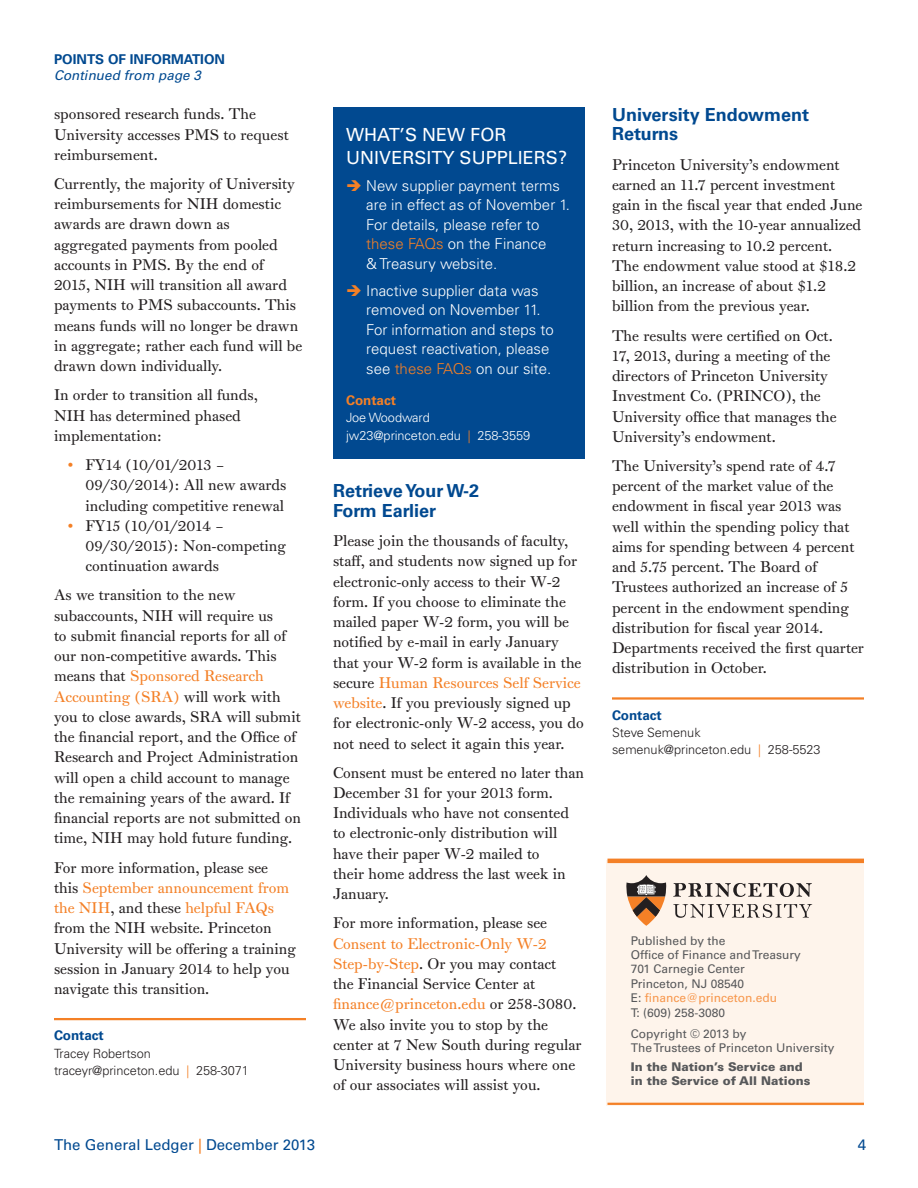
<style>
.page{position:relative;width:918px;height:1188px;background:#fff}
.page>*{position:absolute;margin:0;border:0;box-sizing:border-box;transform-origin:0 0}
.Subhead_Blue{font:700 18px/19.5px "Univers";color:#014990}
.Sidebar_Subhead{font:18px/23.5px "Univers";color:#fff}
.Subhead_Blue-2{font:15px/20.2px "Princeton Monti";color:#231f20}
.Sidebar_Text{font:300 15px/19.5px "Univers";color:#fff}
.t1{font:15px "Univers";color:#014990}
.Jump_Title{font:700 13.5px "Univers";color:#014990}
.Jump_From{font:italic 13.5px "Univers";color:#014990}
.Text{font:700 13.5px "Univers";letter-spacing:-.005em;color:#014990}
.Text-2{font:700 13.5px "Univers";letter-spacing:-.005em;color:#f48026}
.Text-3{font:300 12.75px/17.2px "Univers";letter-spacing:-.005em;color:#231f20}
.Text-4{font:300 12.75px/17.2px "Univers";letter-spacing:-.005em;color:#fff}
.Credits{font:12px "Univers";color:#57585a}
.Credits-2{font:900 12px "Univers";color:#57585a}
.Credits-3{font:12px "Univers";color:#f7974c}
.s1{color:#f48026}
.s2{color:#57585a}
</style>
<div class="page">
<div style="left:333px;top:107px;width:252px;height:352px;background:#014990"></div>
<hr style="left:54px;top:1018px;width:252px;height:2px;background:#f48026">
<div style="left:607px;top:860px;width:257px;height:246px;background:#fef4eb"></div>
<svg style="left:626px;top:875px;width:40px;height:51px"></svg>
<svg style="left:673px;top:883px;width:139px;height:14px"></svg>
<svg style="left:673px;top:904px;width:139px;height:14px"></svg>
<hr style="left:608px;top:859px;width:256px;height:4px;background:#f48026">
<hr style="left:608px;top:1103px;width:256px;height:2px;background:#f48026">
<hr style="left:612px;top:697px;width:252px;height:3px;background:#f48026">
<p class="Jump_Title" style="left:54px;top:51px;width:173px">POINTS OF INFORMATION</p>
<p class="Jump_From" style="left:54px;top:68px;width:152px">Continued from page 3</p>
<p class="Subhead_Blue-2" style="left:54px;top:104px;width:236px">sponsored research funds. The<br>University accesses PMS to request reimbursement.</p>
<p class="Subhead_Blue-2" style="left:54px;top:174px;width:250px">Currently, the majority of University reimbursements for NIH domestic awards are drawn down as aggregated payments from pooled accounts in PMS. By the end of<br>2015, NIH will transition all award payments to PMS subaccounts. This means funds will no longer be drawn in aggregate; rather each fund will be drawn down individually.</p>
<p class="Subhead_Blue-2" style="left:54px;top:385px;width:205px">In order to transition all funds,<br>NIH has determined phased implementation:</p>
<p class="Subhead_Blue-2" style="left:86px;top:455px;width:202px;text-indent:-18px"><span class="s1">•</span> FY14 (10/01/2013 –<br>09/30/2014): All new awards including competitive renewal</p>
<p class="Subhead_Blue-2" style="left:86px;top:515px;width:202px;text-indent:-18px"><span class="s1">•</span> FY15 (10/01/2014 –<br>09/30/2015): Non-competing continuation awards</p>
<p class="Subhead_Blue-2" style="left:54px;top:585px;width:248px">As we transition to the new subaccounts, NIH will require us<br>to submit financial reports for all of our non-competitive awards. This means that <span class="s1">Sponsored Research Accounting (SRA)</span> will work with you to close awards, SRA will submit the financial report, and the Office of Research and Project Administration will open a child account to manage the remaining years of the award. If financial reports are not submitted on time, NIH may hold future funding.</p>
<p class="Subhead_Blue-2" style="left:54px;top:857px;width:244px">For more information, please see this <span class="s1">September announcement from the NIH</span>, and these <span class="s1">helpful FAQs </span>from the NIH website. Princeton<br>University will be offering a training session in January 2014 to help you navigate this transition.</p>
<p class="Text" style="left:54px;top:1028px;width:51px">Contact</p>
<p class="Text-3" style="left:54px;top:1045px;width:196px">Tracey Robertson traceyr@princeton.edu <span class="s1">|</span> 258-3071</p>
<p class="Sidebar_Subhead" style="left:346px;top:123px;width:222px">WHAT’S NEW FOR<br>UNIVERSITY SUPPLIERS?</p>
<p class="Sidebar_Text" style="left:366px;top:176px;width:205px;text-indent:-20px"><span class="s1">➔</span> New supplier payment terms are in effect as of November 1.<br>For details, please refer to <span class="s1">these FAQs</span> on the Finance<br>&amp; Treasury website.</p>
<p class="Sidebar_Text" style="left:366px;top:281px;width:189px;text-indent:-20px"><span class="s1">➔</span> Inactive supplier data was removed on November 11.<br>For information and steps to request reactivation, please see <span class="s1">these FAQs</span> on our site.</p>
<p class="Text-2" style="left:346px;top:392px;width:51px">Contact</p>
<p class="Text-4" style="left:346px;top:409px;width:186px">Joe Woodward jw23@princeton.edu <span class="s1">|</span> 258-3559</p>
<p class="Subhead_Blue" style="left:333px;top:481px;width:148px">Retrieve Your W-2<br>Form Earlier</p>
<p class="Subhead_Blue-2" style="left:333px;top:531px;width:252px">Please join the thousands of faculty, staff, and students now signed up for electronic-only access to their W-2 form. If you choose to eliminate the mailed paper W-2 form, you will be notified by e-mail in early January that your W-2 form is available in the secure <span class="s1">Human Resources Self Service website</span>. If you previously signed up for electronic-only W-2 access, you do not need to select it again this year.</p>
<p class="Subhead_Blue-2" style="left:333px;top:762px;width:253px">Consent must be entered no later than<br>December 31 for your 2013 form.<br>Individuals who have not consented to electronic-only distribution will have their paper W-2 mailed to<br>their home address the last week in<br>January.</p>
<p class="Subhead_Blue-2" style="left:333px;top:913px;width:250px">For more information, please see <span class="s1">Consent to Electronic-Only W-2<br>Step-by-Step</span>. Or you may contact<br>the Financial Service Center at <span class="s1">finance@princeton.edu</span> or 258-3080.<br>We also invite you to stop by the center at 7 New South during regular University business hours where one of our associates will assist you.</p>
<p class="Subhead_Blue" style="left:612px;top:105px;width:199px">University Endowment<br>Returns</p>
<p class="Subhead_Blue-2" style="left:612px;top:154px;width:252px">Princeton University’s endowment earned an 11.7 percent investment gain in the fiscal year that ended June 30, 2013, with the 10-year annualized return increasing to 10.2 percent.<br>The endowment value stood at $18.2 billion, an increase of about $1.2 billion from the previous year.</p>
<p class="Subhead_Blue-2" style="left:612px;top:325px;width:226px">The results were certified on Oct.<br>17, 2013, during a meeting of the directors of Princeton University<br>Investment Co. (PRINCO), the<br>University office that manages the<br>University’s endowment.</p>
<p class="Subhead_Blue-2" style="left:612px;top:456px;width:254px">The University’s spend rate of 4.7 percent of the market value of the endowment in fiscal year 2013 was well within the spending policy that aims for spending between 4 percent and 5.75 percent. The Board of Trustees authorized an increase of 5 percent in the endowment spending distribution for fiscal year 2014.<br>Departments received the first quarter distribution in October.</p>
<p class="Text" style="left:612px;top:707px;width:51px">Contact</p>
<p class="Text-3" style="left:612px;top:724px;width:210px">Steve Semenuk semenuk@princeton.edu <span class="s1">|</span> 258-5523</p>
<p class="Credits" style="left:631px;top:933px;width:96px">Published by the</p>
<p class="Credits" style="left:631px;top:948px;width:172px">Office of Finance and Treasury</p>
<p class="Credits" style="left:631px;top:962px;width:116px">701 Carnegie Center</p>
<p class="Credits" style="left:631px;top:976px;width:115px">Princeton, NJ 08540</p>
<p class="Credits-3" style="left:631px;top:991px;width:148px"><span class="s2">E:</span> finance@princeton.edu</p>
<p class="Credits" style="left:631px;top:1005px;width:96px">T: (609) 258-3080</p>
<p class="Credits" style="left:631px;top:1026px;width:117px">Copyright © 2013 by</p>
<p class="Credits" style="left:631px;top:1041px;width:205px">The Trustees of Princeton University</p>
<p class="Credits-2" style="left:631px;top:1059px;width:173px">In the Nation’s Service and</p>
<p class="Credits-2" style="left:631px;top:1074px;width:181px">in the Service of All Nations</p>
<p class="t1" style="left:54px;top:1136px;width:263px">The General Ledger <span class="s1">|</span> December 2013</p>
<p class="t1" style="left:858px;top:1136px;width:10px">4</p>
</div>
